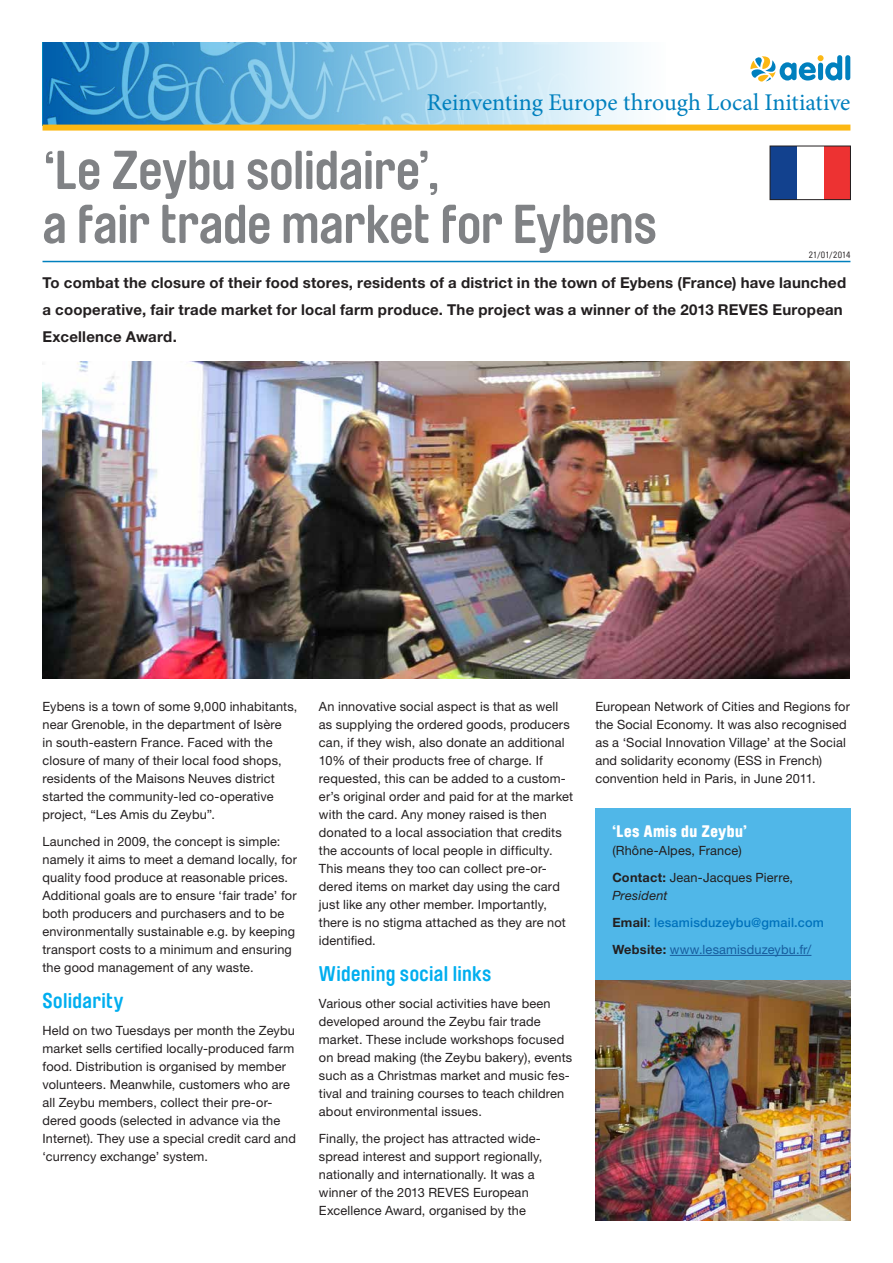
<style>
.page{position:relative;width:893px;height:1263px;background:#fff}
.page>*{position:absolute;margin:0;border:0;box-sizing:border-box;transform-origin:0 0}
.t1{font:700 54px/54px "Brauer Neue";letter-spacing:-.01em;color:#808285}
.t2{font:24px "Minion Pro";color:#0080be}
.t3{font:700 21px "Brauer Neue";letter-spacing:.015em;color:#00aeef}
.t4{font:900 16.5px "Brauer Neue";letter-spacing:.03em;color:#fff}
.t5{font:700 15px/27px "Helvetica Neue LT Pro";letter-spacing:.015em;color:#231f20}
.t6{font:12.75px/18px "Helvetica Neue LT Pro";letter-spacing:.01em;color:#231f20}
.t7{font:500 12.75px/27px "Helvetica Neue LT Pro";letter-spacing:.015em;color:#0072bc}
.t8{font:9px "Brauer Neue";letter-spacing:.04em;color:#231f20}
.s1{font-weight:700}
.s2{font-weight:400;font-style:italic;color:#231f20}
.s3{font-weight:700;color:#231f20}
.s4{font-weight:400;color:#231f20}
.s5{font-weight:400;color:#175d9e}
</style>
<div class="page">
<div style="left:595px;top:808px;width:255px;height:412px;background:#50b7e8"></div>
<img style="left:43px;top:361px;width:806px;height:317px">
<hr style="left:670px;top:955px;width:141px;height:1px;background:#175d9e">
<svg style="left:43px;top:43px;width:622px;height:82px;background:#83bddf"></svg>
<div style="left:43px;top:125px;width:807px;height:6px;background:#fcb814"></div>
<div style="left:845px;top:55px;width:5px;height:25px;background:#0080be;border-radius:3px"></div>
<svg style="left:750px;top:55px;width:92px;height:27px"></svg>
<hr style="left:43px;top:261px;width:807px;height:1px;background:#0080be">
<div style="left:770px;top:146px;width:80px;height:54px;background:#ed3232"></div>
<div style="left:770px;top:146px;width:54px;height:54px;background:#fff"></div>
<div style="left:770px;top:146px;width:27px;height:54px;background:#12418e"></div>
<div style="left:770px;top:146px;width:81px;height:54px;border:1px solid #231f20"></div>
<img style="left:595px;top:980px;width:255px;height:240px">
<h2 class="t2" style="left:427px;top:86px;width:425px">Reinventing Europe through Local Initiative</h2>
<h1 class="t1" style="left:43px;top:144px;width:616px">‘Le Zeybu solidaire’,<br>a fair trade market for Eybens</h1>
<p class="t5" style="left:43px;top:269px;width:805px">To combat the closure of their food stores, residents of a district in the town of Eybens (France) have launched a cooperative, fair trade market for local farm produce. The project was a winner of the 2013 REVES European<br>Excellence Award.</p>
<p class="t8" style="left:809px;top:250px;width:43px">21/01/2014</p>
<p class="t6" style="left:43px;top:697px;width:256px">Eybens is a town of some 9,000 inhabitants, near Grenoble, in the department of Isère<br>in south-eastern France. Faced with the closure of many of their local food shops, residents of the Maisons Neuves district started the community-led co-operative project, “Les Amis du Zeybu”.</p>
<p class="t6" style="left:43px;top:832px;width:256px">Launched in 2009, the concept is simple: namely it aims to meet a demand locally, for quality food produce at reasonable prices.<br>Additional goals are to ensure ‘fair trade’ for both producers and purchasers and to be environmentally sustainable e.g. by keeping transport costs to a minimum and ensuring the good management of any waste.</p>
<h3 class="t3" style="left:43px;top:989px;width:82px">Solidarity</h3>
<p class="t6" style="left:43px;top:1021px;width:255px">Held on two Tuesdays per month the Zeybu market sells certified locally-produced farm food. Distribution is organised by member volunteers. Meanwhile, customers who are all Zeybu members, collect their pre-or&shy;dered goods (selected in advance via the Internet). They use a special credit card and ‘currency exchange’ system.</p>
<p class="t6" style="left:319px;top:697px;width:256px">An innovative social aspect is that as well as supplying the ordered goods, producers can, if they wish, also donate an additional 10% of their products free of charge. If requested, this can be added to a custom&shy;er’s original order and paid for at the market with the card. Any money raised is then donated to a local association that credits the accounts of local people in difficulty.<br>This means they too can collect pre-or&shy;dered items on market day using the card just like any other member. Importantly, there is no stigma attached as they are not identified.</p>
<h3 class="t3" style="left:319px;top:962px;width:174px">Widening social links</h3>
<p class="t6" style="left:319px;top:994px;width:255px">Various other social activities have been developed around the Zeybu fair trade market. These include workshops focused on bread making (the Zeybu bakery), events such as a Christmas market and music fes&shy;tival and training courses to teach children about environmental issues.</p>
<p class="t6" style="left:319px;top:1129px;width:225px">Finally, the project has attracted wide&shy;spread interest and support regionally, nationally and internationally. It was a winner of the 2013 REVES European Excellence Award, organised by the</p>
<p class="t6" style="left:595px;top:697px;width:256px">European Network of Cities and Regions for the Social Economy. It was also recognised as a ‘Social Innovation Village’ at the Social and solidarity economy (ESS in French) convention held in Paris, in June 2011.</p>
<p class="t4" style="left:612px;top:822px;width:136px">‘Les Amis du Zeybu’</p>
<p class="t6" style="left:612px;top:837px;width:182px;line-height:27px">(Rhône-Alpes, France)<br><span class="s1">Contact:</span> Jean-Jacques Pierre,</p>
<p class="t7" style="left:612px;top:882px;width:213px"><span class="s2">President<br></span><span class="s3">Email</span><span class="s4">:</span> lesamisduzeybu@gmail.com<br><span class="s3">Website:</span> <span class="s5">www.lesamisduzeybu.fr/</span></p>
</div>
